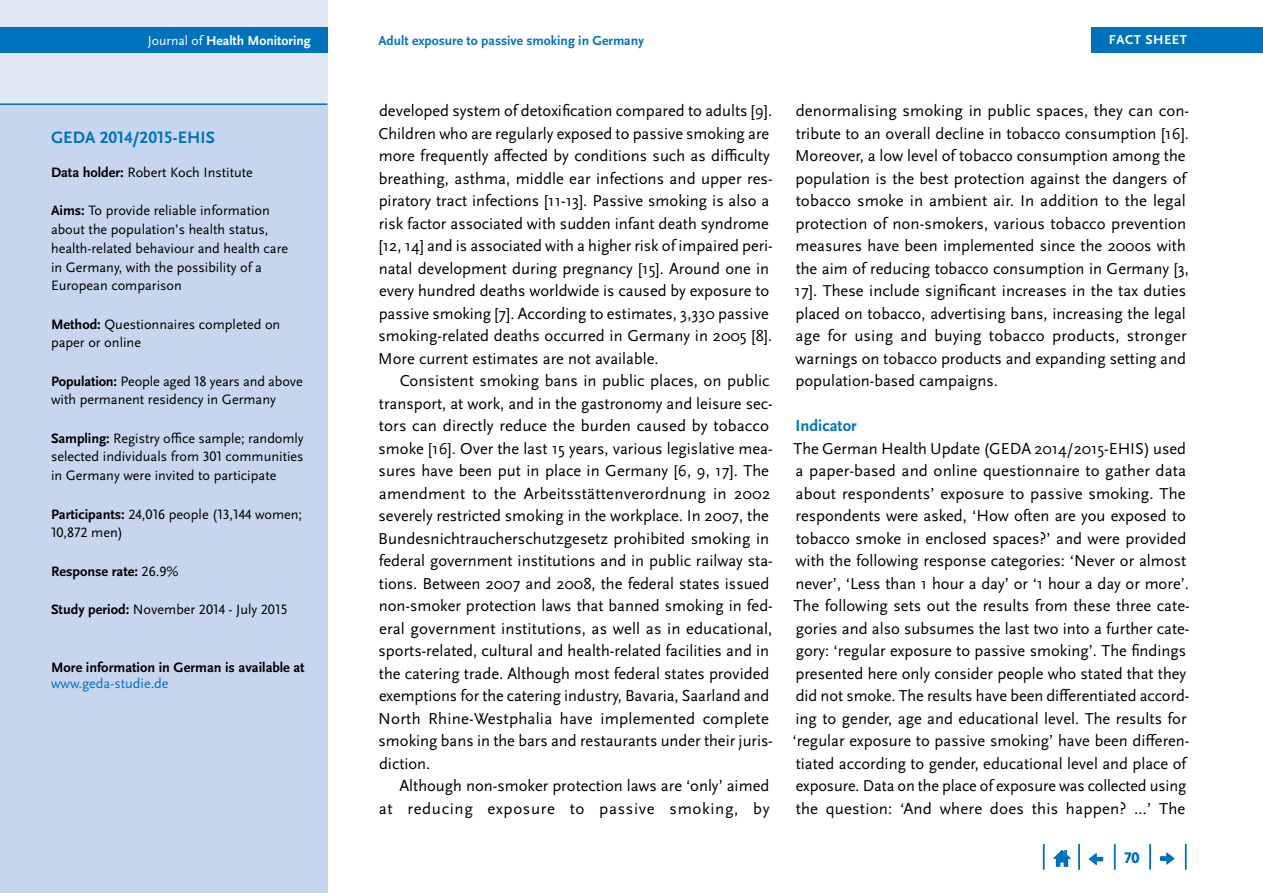
<style>
.page{position:relative;width:1263px;height:893px;background:#fff}
.page>*{position:absolute;margin:0;border:0;box-sizing:border-box;transform-origin:0 0}
.t1{font:700 17.25px "Scala Sans Pro";letter-spacing:.005em;color:#0072bc}
.Copy_Einzug{font:16.5px/22.5px "Scala Sans Pro";color:#000}
.Copy{font:16.5px/22.5px "Scala Sans Pro";color:#000}
.t2{font:700 16.5px "Scala Sans Pro";color:#0072bc}
.t3{font:700 15.75px "Scala Sans Pro";color:#0072bc}
.BU_Quellenangabe{font:14.25px/18.8px "Scala Sans Pro";color:#000}
.BU_Quellenangabe-2{font:700 14.25px "Scala Sans Pro";color:#000}
.t4{font:14.25px "Scala Sans Pro";color:#0072bc}
.t5{font:700 13.65px "Scala Sans Pro";color:#0072bc}
.t6{font:700 13.65px "Scala Sans Pro";color:#fff}
.t7{font:700 13.5px "Scala Sans Pro";letter-spacing:.04em;color:#fff}
.s1{font-weight:400}
.s2{font-weight:700}
</style>
<div class="page">
<div style="left:0;top:0;width:327px;height:893px;background:#e1e8f6"></div>
<div style="left:1091px;top:28px;width:172px;height:25px;background:#0072bc"></div>
<div style="left:0;top:28px;width:327px;height:25px;background:#0072bc"></div>
<svg style="left:1185px;top:844px;width:1px;height:26px"></svg>
<hr style="left:1149px;top:844px;width:2px;height:26px;background:#0072bc">
<svg style="left:1114px;top:844px;width:1px;height:26px"></svg>
<hr style="left:1078px;top:844px;width:2px;height:26px;background:#0072bc">
<svg style="left:1043px;top:844px;width:1px;height:26px"></svg>
<svg style="left:1053px;top:850px;width:18px;height:17px"></svg>
<svg style="left:1089px;top:853px;width:14px;height:12px"></svg>
<svg style="left:1160px;top:852px;width:14px;height:13px"></svg>
<div style="left:0;top:105px;width:327px;height:788px;background:#c7d6ee"></div>
<hr style="left:0;top:103px;width:327px;height:2px;background:#0072bc">
<p class="t6" style="left:148px;top:33px;width:164px"><span class="s1">Journal of</span> Health Monitoring</p>
<p class="t5" style="left:378px;top:33px;width:267px">Adult exposure to passive smoking in Germany</p>
<p class="t7" style="left:1109px;top:32px;width:80px">FACT SHEET</p>
<h3 class="t1" style="left:51px;top:128px;width:165px">GEDA 2014/2015-EHIS</h3>
<p class="BU_Quellenangabe" style="left:51px;top:163px;width:203px"><span class="s2">Data holder:</span> Robert Koch Institute</p>
<p class="BU_Quellenangabe" style="left:51px;top:201px;width:239px"><span class="s2">Aims:</span> To provide reliable information about the population’s health status, health-related behaviour and health care in Germany, with the possibility of a European comparison</p>
<p class="BU_Quellenangabe" style="left:51px;top:315px;width:231px"><span class="s2">Method:</span> Questionnaires completed on paper or online</p>
<p class="BU_Quellenangabe" style="left:51px;top:372px;width:253px"><span class="s2">Population:</span> People aged 18 years and above with permanent residency in Germany</p>
<p class="BU_Quellenangabe" style="left:51px;top:429px;width:254px;text-align:justify"><span class="s2">Sampling:</span> Registry office sample; randomly selected individuals from 301 communities in Germany were invited to participate</p>
<p class="BU_Quellenangabe" style="left:51px;top:504px;width:253px"><span class="s2">Participants:</span> 24,016 people (13,144 women;<br>10,872 men)</p>
<p class="BU_Quellenangabe-2" style="left:51px;top:562px;width:129px">Response rate: <span class="s1">26.9%</span></p>
<p class="BU_Quellenangabe" style="left:51px;top:600px;width:238px"><span class="s2">Study period:</span> November 2014 - July 2015</p>
<p class="BU_Quellenangabe-2" style="left:51px;top:658px;width:255px">More information in German is available at</p>
<p class="t4" style="left:51px;top:675px;width:119px">www.geda-studie.de</p>
<p class="Copy_Einzug" style="left:378px;top:99px;width:396px">developed system of detoxification compared to adults [9].<br>Children who are regularly exposed to passive smoking are more frequently affected by conditions such as difficulty breathing, asthma, middle ear infections and upper res&shy;piratory tract infections [11-13]. Passive smoking is also a risk factor associated with sudden infant death syndrome [12, 14] and is associated with a higher risk of impaired peri&shy;natal development during pregnancy [15]. Around one in every hundred deaths worldwide is caused by exposure to passive smoking [7]. According to estimates, 3,330 passive smoking-related deaths occurred in Germany in 2005 [8].<br>More current estimates are not available.</p>
<p class="Copy_Einzug" style="left:378px;top:369px;width:396px;text-indent:21px">Consistent smoking bans in public places, on public transport, at work, and in the gastronomy and leisure sec&shy;tors can directly reduce the burden caused by tobacco smoke [16]. Over the last 15 years, various legislative mea&shy;sures have been put in place in Germany [6, 9, 17]. The amendment to the Arbeitsstättenverordnung in 2002 severely restricted smoking in the workplace. In 2007, the Bundesnichtraucherschutzgesetz prohibited smoking in federal government institutions and in public railway sta&shy;tions. Between 2007 and 2008, the federal states issued non-smoker protection laws that banned smoking in fed&shy;eral government institutions, as well as in educational, sports-related, cultural and health-related facilities and in the catering trade. Although most federal states provided exemptions for the catering industry, Bavaria, Saarland and North Rhine-Westphalia have implemented complete smoking bans in the bars and restaurants under their juris&shy;diction.</p>
<p class="Copy_Einzug" style="left:379px;top:774px;width:392px;text-align:right">Although non-smoker protection laws are ‘only’ aimed<br>at reducing exposure to passive smoking, by</p>
<p class="Copy_Einzug" style="left:794px;top:99px;width:396px">denormalising smoking in public spaces, they can con&shy;tribute to an overall decline in tobacco consumption [16].<br>Moreover, a low level of tobacco consumption among the population is the best protection against the dangers of tobacco smoke in ambient air. In addition to the legal protection of non-smokers, various tobacco prevention measures have been implemented since the 2000s with the aim of reducing tobacco consumption in Germany [3, 17]. These include significant increases in the tax duties placed on tobacco, advertising bans, increasing the legal age for using and buying tobacco products, stronger warnings on tobacco products and expanding setting and population-based campaigns.</p>
<h2 class="t2" style="left:796px;top:416px;width:63px">Indicator</h2>
<p class="Copy" style="left:792px;top:437px;width:398px">The German Health Update (GEDA 2014/2015-EHIS) used a paper-based and online questionnaire to gather data about respondents’ exposure to passive smoking. The respondents were asked, ‘How often are you exposed to tobacco smoke in enclosed spaces?’ and were provided with the following response categories: ‘Never or almost never’, ‘Less than 1 hour a day’ or ‘1 hour a day or more’.<br>The following sets out the results from these three cate&shy;gories and also subsumes the last two into a further cate&shy;gory: ‘regular exposure to passive smoking’. The findings presented here only consider people who stated that they did not smoke. The results have been differentiated accord&shy;ing to gender, age and educational level. The results for ‘regular exposure to passive smoking’ have been differen&shy;tiated according to gender, educational level and place of exposure. Data on the place of exposure was collected using the question: ‘And where does this happen? …’ The</p>
<p class="t3" style="left:1124px;top:849px;width:16px">70</p>
</div>
